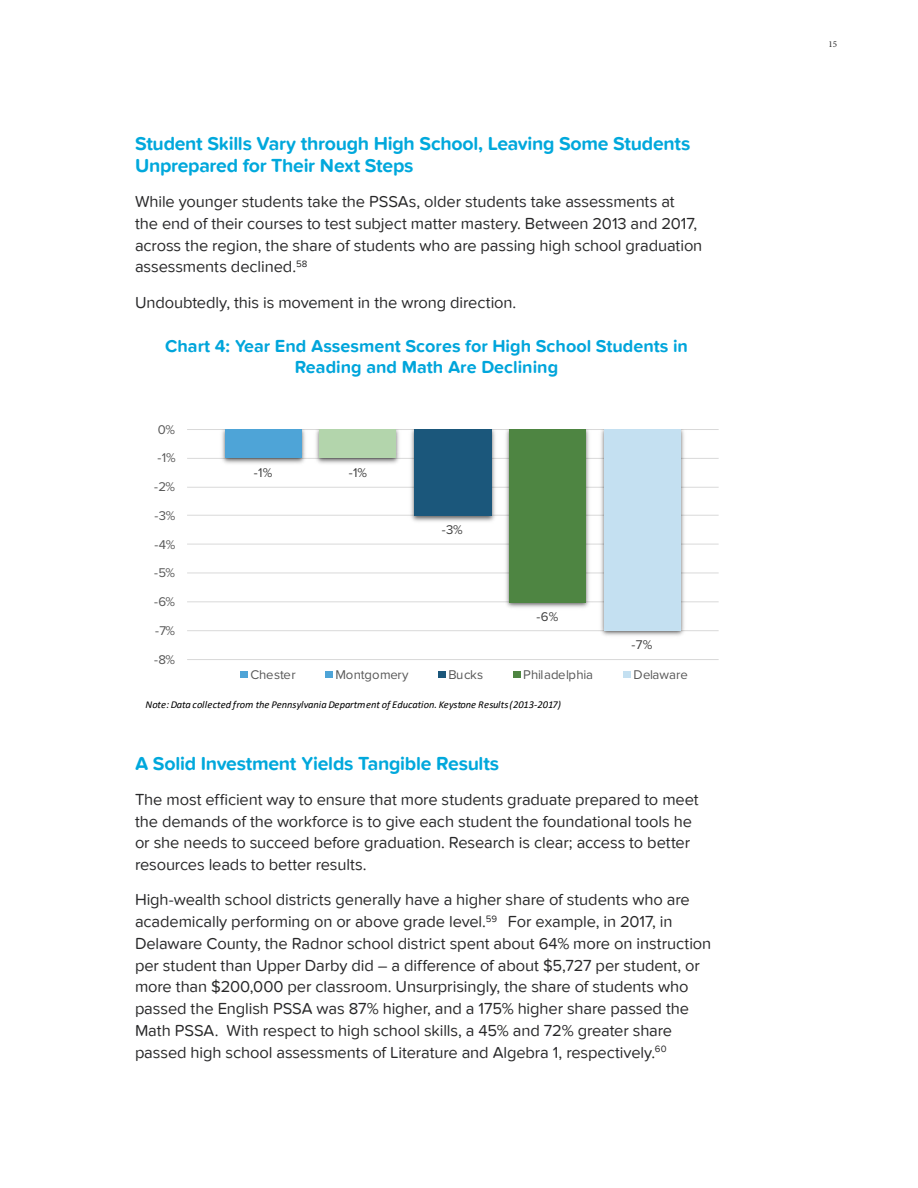
<style>
.page{position:relative;width:918px;height:1188px;background:#fff}
.page>*{position:absolute;margin:0;border:0;box-sizing:border-box;transform-origin:0 0}
.t1{font:700 19.5px/21.8px "Proxima Nova Soft";letter-spacing:-.015em;color:#00a8dc}
.t2{font:700 18px/21px "Proxima Nova Soft";color:#00a5db;text-align:center}
.t3{font:16.5px/21.8px "Proxima Nova Soft";letter-spacing:-.01em;color:#282829}
.t4{font:13.05px "Proxima Nova";color:#585858}
.t5{font:13.05px "Proxima Nova";color:#404040}
.t6{font:13.05px "Proxima Nova";letter-spacing:-.02em;color:#585858}
.t7{font:italic 10.5px "Calibri";letter-spacing:-.005em;color:#000}
.t8{font:9px "Minion Pro";color:#282829}
</style>
<div class="page">
<hr style="left:187px;top:659px;width:532px;height:1px;background:#d9d9d9">
<hr style="left:187px;top:630px;width:532px;height:1px;background:#d9d9d9">
<hr style="left:187px;top:601px;width:532px;height:1px;background:#d9d9d9">
<hr style="left:187px;top:573px;width:532px;height:1px;background:#d9d9d9">
<hr style="left:187px;top:544px;width:532px;height:1px;background:#d9d9d9">
<hr style="left:187px;top:515px;width:532px;height:1px;background:#d9d9d9">
<hr style="left:187px;top:487px;width:532px;height:1px;background:#d9d9d9">
<hr style="left:187px;top:458px;width:532px;height:1px;background:#d9d9d9">
<hr style="left:187px;top:429px;width:532px;height:1px;background:#d9d9d9">
<img style="left:221px;top:429px;width:85px;height:35px">
<img style="left:315px;top:429px;width:85px;height:35px">
<img style="left:406px;top:429px;width:93px;height:93px">
<img style="left:502px;top:429px;width:92px;height:179px">
<img style="left:596px;top:429px;width:92px;height:207px">
<div style="left:225px;top:429px;width:76px;height:29px;background:#4ea4d7"></div>
<div style="left:320px;top:429px;width:76px;height:29px;background:#b3d5ac"></div>
<div style="left:414px;top:429px;width:77px;height:87px;background:#1b577b"></div>
<div style="left:510px;top:429px;width:76px;height:173px;background:#4e8542"></div>
<div style="left:604px;top:429px;width:77px;height:201px;background:#c4e0f1"></div>
<div style="left:241px;top:671px;width:7px;height:7px;background:#4ea4d7"></div>
<div style="left:326px;top:671px;width:7px;height:7px;background:#4ea4d7"></div>
<div style="left:439px;top:671px;width:7px;height:7px;background:#1b577b"></div>
<div style="left:513px;top:671px;width:7px;height:7px;background:#4e8542"></div>
<div style="left:624px;top:671px;width:7px;height:7px;background:#c4e0f1"></div>
<p class="t1" style="left:135px;top:134px;width:557px">Student Skills Vary through High School, Leaving Some Students<br>Unprepared for Their Next Steps</p>
<p class="t3" style="left:135px;top:191px;width:569px">While younger students take the PSSAs, older students take assessments at<br>the end of their courses to test subject matter mastery. Between 2013 and 2017, across the region, the share of students who are passing high school graduation assessments declined.<sup>58</sup></p>
<p class="t3" style="left:135px;top:292px;width:383px">Undoubtedly, this is movement in the wrong direction.</p>
<p class="t2" style="left:165px;top:337px;width:524px">Chart 4: Year End Assesment Scores for High School Students in<br>Reading and Math Are Declining</p>
<p class="t4" style="left:158px;top:424px;width:19px">0%</p>
<p class="t4" style="left:157px;top:453px;width:20px">-1%</p>
<p class="t4" style="left:154px;top:481px;width:22px">-2%</p>
<p class="t4" style="left:155px;top:510px;width:22px">-3%</p>
<p class="t4" style="left:155px;top:539px;width:22px">-4%</p>
<p class="t4" style="left:154px;top:568px;width:22px">-5%</p>
<p class="t4" style="left:154px;top:596px;width:22px">-6%</p>
<p class="t4" style="left:155px;top:625px;width:22px">-7%</p>
<p class="t4" style="left:154px;top:654px;width:22px">-8%</p>
<p class="t5" style="left:254px;top:467px;width:20px">-1%</p>
<p class="t5" style="left:349px;top:467px;width:20px">-1%</p>
<p class="t5" style="left:442px;top:525px;width:22px">-3%</p>
<p class="t5" style="left:537px;top:611px;width:23px">-6%</p>
<p class="t5" style="left:631px;top:640px;width:22px">-7%</p>
<p class="t4" style="left:250px;top:669px;width:47px">Chester</p>
<p class="t4" style="left:335px;top:669px;width:74px">Montgomery</p>
<p class="t4" style="left:448px;top:669px;width:37px">Bucks</p>
<p class="t6" style="left:523px;top:669px;width:71px">Philadelphia</p>
<p class="t4" style="left:633px;top:669px;width:56px">Delaware</p>
<p class="t7" style="left:145px;top:701px;width:417px">Note: Data collected from the Pennsylvania Department of Education. Keystone Results (2013-2017)</p>
<p class="t1" style="left:135px;top:753px;width:366px">A Solid Investment Yields Tangible Results</p>
<p class="t3" style="left:135px;top:789px;width:565px">The most efficient way to ensure that more students graduate prepared to meet the demands of the workforce is to give each student the foundational tools he or she needs to succeed before graduation. Research is clear; access to better resources leads to better results.</p>
<p class="t3" style="left:135px;top:890px;width:578px">High-wealth school districts generally have a higher share of students who are academically performing on or above grade level.<sup>59</sup> For example, in 2017, in Delaware County, the Radnor school district spent about 64% more on instruction per student than Upper Darby did – a difference of about $5,727 per student, or more than $200,000 per classroom. Unsurprisingly, the share of students who passed the English PSSA was 87% higher, and a 175% higher share passed the Math PSSA. With respect to high school skills, a 45% and 72% greater share passed high school assessments of Literature and Algebra 1, respectively.<sup>60</sup></p>
<p class="t8" style="left:828px;top:39px;width:10px">15</p>
</div>
